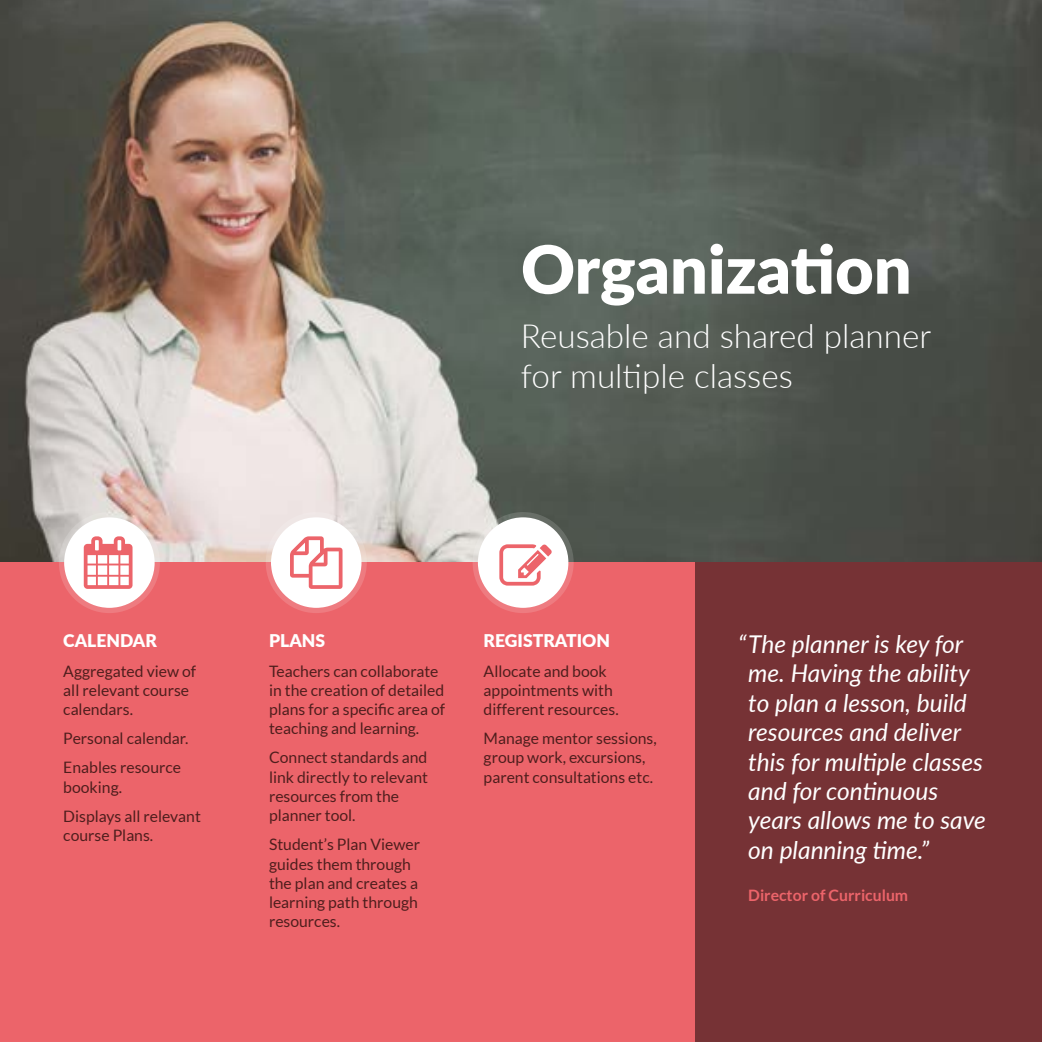
<style>
.page{position:relative;width:1042px;height:1042px;background:#fff}
.page>*{position:absolute;margin:0;border:0;box-sizing:border-box;transform-origin:0 0}
.t1{font:900 66.5px "Lato";color:#fff}
.t2{font:300 33.25px/39.9px "Lato";color:#fff}
.t3{font:italic 24.5px/29.4px "Lato";color:#fff}
.t4{font:900 17.5px "Lato";color:#fff}
.t5{font:15.75px/19.2px "Lato";color:#4e1e1d}
.t6{font:700 15.75px "Lato";color:#ec646a}
</style>
<div class="page">
<img style="left:0;top:0;width:1042px;height:562px">
<div style="left:0;top:562px;width:1042px;height:480px;background:#ec646a"></div>
<div style="left:695px;top:562px;width:347px;height:480px;background:#763235"></div>
<div style="left:64px;top:517px;width:91px;height:91px;background:#fff;border-radius:50%"></div>
<div style="left:59px;top:512px;width:101px;height:101px;border:5px solid #fff;border-radius:50%"></div>
<div style="left:478px;top:517px;width:90px;height:91px;background:#fff;border-radius:50%"></div>
<div style="left:473px;top:512px;width:101px;height:101px;border:5px solid #fff;border-radius:50%"></div>
<div style="left:271px;top:517px;width:90px;height:91px;background:#fff;border-radius:50%"></div>
<div style="left:266px;top:512px;width:101px;height:101px;border:5px solid #fff;border-radius:50%"></div>
<h1 class="t1" style="left:521px;top:219px;width:392px">Organization</h1>
<h2 class="t2" style="left:521px;top:315px;width:412px">Reusable and shared planner for multiple classes</h2>
<p class="t4" style="left:63px;top:628px;width:95px">CALENDAR</p>
<p class="t5" style="left:63px;top:661px;width:134px">Aggregated view of all relevant course calendars.</p>
<p class="t5" style="left:63px;top:724px;width:127px;line-height:29.2px">Personal calendar.<br>Enables resource</p>
<p class="t5" style="left:63px;top:772px;width:139px;line-height:29.2px">booking.<br>Displays all relevant</p>
<p class="t5" style="left:63px;top:825px;width:91px">course Plans.</p>
<p class="t4" style="left:269px;top:628px;width:58px">PLANS</p>
<p class="t5" style="left:269px;top:661px;width:178px">Teachers can collaborate in the creation of detailed plans for a specific area of teaching and learning.</p>
<p class="t5" style="left:269px;top:748px;width:160px">Connect standards and link directly to relevant resources from the planner tool.</p>
<p class="t5" style="left:269px;top:835px;width:152px">Student’s Plan Viewer guides them through the plan and creates a learning path through resources.</p>
<p class="t4" style="left:484px;top:628px;width:128px">REGISTRATION</p>
<p class="t5" style="left:484px;top:661px;width:137px">Allocate and book appointments with different resources.</p>
<p class="t5" style="left:484px;top:729px;width:174px">Manage mentor sessions, group work, excursions, parent consultations etc.</p>
<h3 class="t3" style="left:748px;top:628px;width:239px;text-indent:-10px">“The planner is key for me. Having the ability to plan a lesson, build resources and deliver this for multiple classes and for continuous years allows me to save on planning time.”</h3>
<p class="t6" style="left:748px;top:886px;width:161px">Director of Curriculum</p>
</div>
